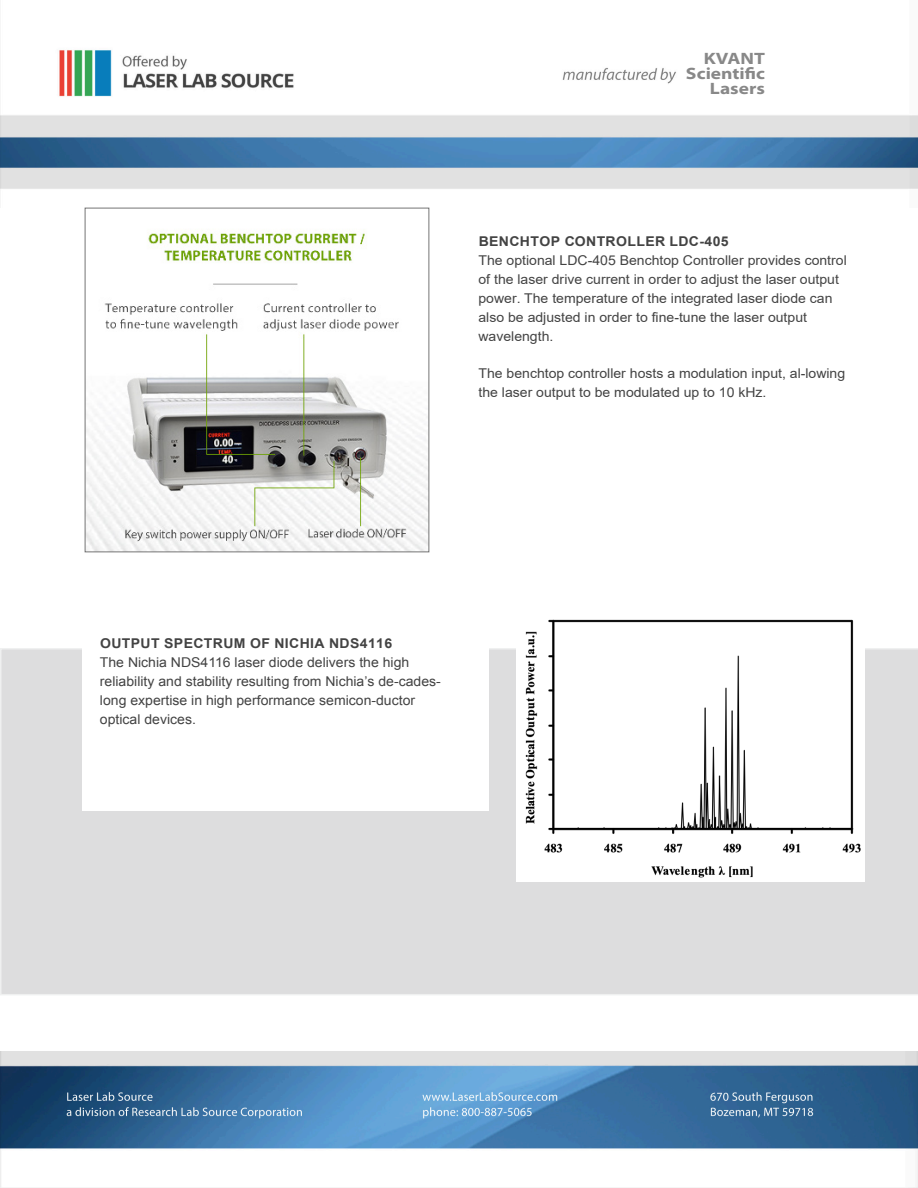
<style>
.page{position:relative;width:918px;height:1188px;background:#fff}
.page>*{position:absolute;margin:0;border:0;box-sizing:border-box;transform-origin:0 0}
.t1{font:700 semi-expanded 16.5px "Myriad Pro";color:#888;scale:1.1 1}
.t2{font:13.5px/18.9px "Arial";color:#434343;scale:1.04 1}
.t3{font:700 13.5px "Arial";letter-spacing:.025em;color:#434343;scale:1.04 1}
.s1{font-weight:700}
</style>
<div class="page">
<img style="left:0;top:1052px;width:918px;height:136px">
<img style="left:0;top:50px;width:918px;height:158px">
<div style="left:0;top:648px;width:918px;height:347px;background:#ddddde"></div>
<img style="left:87px;top:230px;width:340px;height:320px">
<div style="left:85px;top:208px;width:344px;height:344px;border:1px solid #757575"></div>
<div style="left:680px;top:57px;width:153px;height:34px;background:#fff"></div>
<img style="left:517px;top:619px;width:348px;height:263px">
<div style="left:82px;top:618px;width:406px;height:193px;background:#fff"></div>
<p class="t1" style="left:704px;top:49px;width:57px">KVANT</p>
<p class="t1" style="left:686px;top:64px;width:73px">Scientific</p>
<p class="t1" style="left:710px;top:79px;width:52px">Lasers</p>
<p class="t2" style="left:478px;top:232px;width:356px"><span class="s1">BENCHTOP CONTROLLER LDC-405<br></span>The optional LDC-405 Benchtop Controller provides control of the laser drive current in order to adjust the laser output power. The temperature of the integrated laser diode can also be adjusted in order to fine-tune the laser output wavelength.</p>
<p class="t2" style="left:478px;top:364px;width:354px">The benchtop controller hosts a modulation input, al-lowing the laser output to be modulated up to 10 kHz.</p>
<p class="t3" style="left:100px;top:633px;width:282px">OUTPUT SPECTRUM OF NICHIA NDS4116</p>
<p class="t2" style="left:100px;top:653px;width:329px">The Nichia NDS4116 laser diode delivers the high reliability and stability resulting from Nichia’s de-cades&shy;long expertise in high performance semicon-ductor optical devices.</p>
</div>
